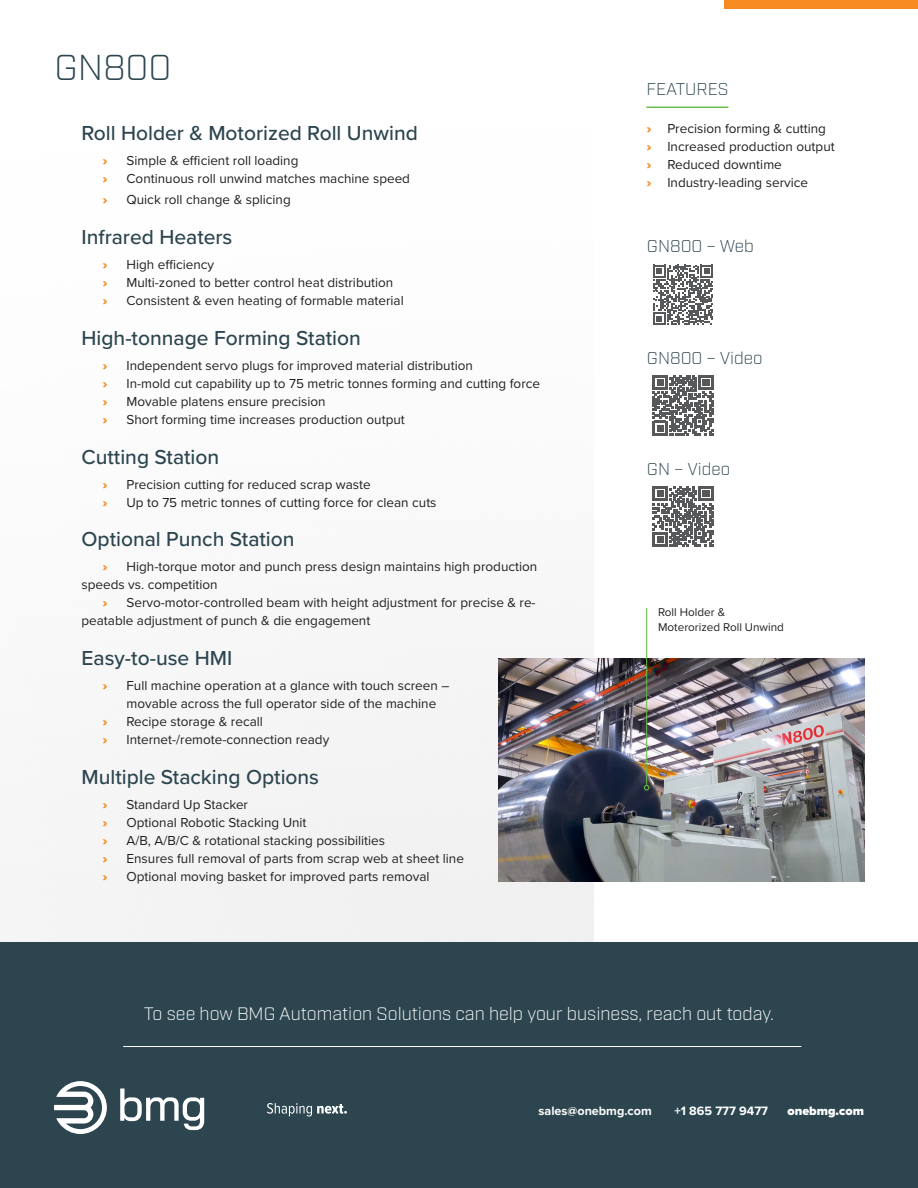
<style>
.page{position:relative;width:918px;height:1188px;background:#fff}
.page>*{position:absolute;margin:0;border:0;box-sizing:border-box;transform-origin:0 0}
.t1{font:300 36px "Industry";color:#2c454f}
.Subhead_1{font:500 21px "Proxima Nova";color:#2c454f}
.Subhead_1-2{font:300 18px "Industry";color:#fff}
.Features_Options{font:300 17.1px "Industry";color:#2c454f}
.Body_Copy{font:13.5px/18px "Proxima Nova";color:#231f20}
.Body_Copy-2{font:900 13.5px "Proxima Nova";color:#f68c21}
.t2{font:700 12.6px "Proxima Nova";color:#fff}
.t3{font:900 12.6px "Proxima Nova";color:#fff}
.Body_Copy-3{font:11.7px/15px "Proxima Nova";color:#231f20}
.s1{font-weight:900;color:#f68c21}
</style>
<div class="page">
<div style="left:0;top:658px;width:595px;height:285px;background:#f4f4f4"></div>
<hr style="left:646px;top:107px;width:82px;height:1px;background:#65bc46">
<div style="left:0;top:943px;width:918px;height:245px;background:#2c454f"></div>
<div style="left:724px;top:0;width:194px;height:9px;background:#f68c21"></div>
<svg style="left:267px;top:1103px;width:80px;height:14px"></svg>
<svg style="left:120px;top:1089px;width:84px;height:41px"></svg>
<svg style="left:54px;top:1081px;width:53px;height:53px"></svg>
<hr style="left:123px;top:1046px;width:678px;height:1px;background:#fff">
<img style="left:498px;top:659px;width:366px;height:222px">
<hr style="left:646px;top:608px;width:1px;height:177px;background:#65bc46">
<svg style="left:644px;top:785px;width:5px;height:5px"></svg>
<svg style="left:653px;top:265px;width:60px;height:60px"></svg>
<svg style="left:653px;top:375px;width:60px;height:60px"></svg>
<svg style="left:653px;top:486px;width:60px;height:61px"></svg>
<p class="t1" style="left:55px;top:46px;width:119px">GN800</p>
<p class="Subhead_1" style="left:82px;top:118px;width:338px">Roll Holder &amp; Motorized Roll Unwind</p>
<p class="Body_Copy-2" style="left:103px;top:151px;width:7px">›</p>
<p class="Body_Copy" style="left:127px;top:151px;width:173px">Simple &amp; efficient roll loading</p>
<p class="Body_Copy-2" style="left:103px;top:169px;width:7px">›</p>
<p class="Body_Copy" style="left:127px;top:169px;width:285px">Continuous roll unwind matches machine speed</p>
<p class="Body_Copy-2" style="left:103px;top:190px;width:7px">›</p>
<p class="Body_Copy" style="left:127px;top:190px;width:166px">Quick roll change &amp; splicing</p>
<p class="Subhead_1" style="left:82px;top:221px;width:152px">Infrared Heaters</p>
<p class="Body_Copy-2" style="left:103px;top:255px;width:7px">›</p>
<p class="Body_Copy" style="left:127px;top:255px;width:89px">High efficiency</p>
<p class="Body_Copy-2" style="left:103px;top:273px;width:7px">›</p>
<p class="Body_Copy" style="left:127px;top:273px;width:268px">Multi-zoned to better control heat distribution</p>
<p class="Body_Copy-2" style="left:103px;top:291px;width:7px">›</p>
<p class="Body_Copy" style="left:127px;top:291px;width:279px">Consistent &amp; even heating of formable material</p>
<p class="Subhead_1" style="left:82px;top:322px;width:281px">High-tonnage Forming Station</p>
<p class="Body_Copy-2" style="left:103px;top:355px;width:7px">›</p>
<p class="Body_Copy" style="left:127px;top:356px;width:348px">Independent servo plugs for improved material distribution</p>
<p class="Body_Copy-2" style="left:103px;top:373px;width:7px">›</p>
<p class="Body_Copy" style="left:127px;top:374px;width:415px">In-mold cut capability up to 75 metric tonnes forming and cutting force</p>
<p class="Body_Copy-2" style="left:103px;top:391px;width:7px">›</p>
<p class="Body_Copy" style="left:127px;top:392px;width:201px">Movable platens ensure precision</p>
<p class="Body_Copy-2" style="left:103px;top:409px;width:7px">›</p>
<p class="Body_Copy" style="left:127px;top:410px;width:280px">Short forming time increases production output</p>
<p class="Subhead_1" style="left:82px;top:441px;width:139px">Cutting Station</p>
<p class="Body_Copy-2" style="left:103px;top:474px;width:7px">›</p>
<p class="Body_Copy" style="left:127px;top:475px;width:246px">Precision cutting for reduced scrap waste</p>
<p class="Body_Copy-2" style="left:103px;top:492px;width:7px">›</p>
<p class="Body_Copy" style="left:127px;top:493px;width:312px">Up to 75 metric tonnes of cutting force for clean cuts</p>
<p class="Subhead_1" style="left:82px;top:524px;width:215px">Optional Punch Station</p>
<p class="Body_Copy-2" style="left:103px;top:557px;width:7px">›</p>
<p class="Body_Copy" style="left:82px;top:557px;width:457px;text-indent:45px">High-torque motor and punch press design maintains high production speeds vs. competition</p>
<p class="Body_Copy-2" style="left:103px;top:593px;width:7px">›</p>
<p class="Body_Copy" style="left:82px;top:593px;width:456px;text-indent:45px">Servo-motor-controlled beam with height adjustment for precise &amp; re&shy;peatable adjustment of punch &amp; die engagement</p>
<p class="Subhead_1" style="left:82px;top:643px;width:152px">Easy-to-use HMI</p>
<p class="Body_Copy-2" style="left:103px;top:676px;width:7px">›</p>
<p class="Body_Copy" style="left:127px;top:676px;width:324px">Full machine operation at a glance with touch screen – movable across the full operator side of the machine</p>
<p class="Body_Copy-2" style="left:103px;top:712px;width:7px">›</p>
<p class="Body_Copy" style="left:127px;top:712px;width:138px">Recipe storage &amp; recall</p>
<p class="Body_Copy-2" style="left:103px;top:730px;width:7px">›</p>
<p class="Body_Copy" style="left:127px;top:730px;width:204px">Internet-/remote-connection ready</p>
<p class="Subhead_1" style="left:82px;top:761px;width:239px">Multiple Stacking Options</p>
<p class="Body_Copy-2" style="left:103px;top:795px;width:7px">›</p>
<p class="Body_Copy" style="left:127px;top:795px;width:123px">Standard Up Stacker</p>
<p class="Body_Copy-2" style="left:103px;top:813px;width:7px">›</p>
<p class="Body_Copy" style="left:127px;top:813px;width:182px">Optional Robotic Stacking Unit</p>
<p class="Body_Copy-2" style="left:103px;top:831px;width:7px">›</p>
<p class="Body_Copy" style="left:127px;top:831px;width:260px">A/B, A/B/C &amp; rotational stacking possibilities</p>
<p class="Body_Copy-2" style="left:103px;top:849px;width:7px">›</p>
<p class="Body_Copy" style="left:127px;top:849px;width:339px">Ensures full removal of parts from scrap web at sheet line</p>
<p class="Body_Copy-2" style="left:103px;top:867px;width:7px">›</p>
<p class="Body_Copy" style="left:127px;top:867px;width:304px">Optional moving basket for improved parts removal</p>
<p class="Features_Options" style="left:646px;top:78px;width:84px">FEATURES</p>
<p class="Body_Copy" style="left:646px;top:119px;width:181px"><span class="s1">›</span> Precision forming &amp; cutting</p>
<p class="Body_Copy" style="left:646px;top:137px;width:190px"><span class="s1">›</span> Increased production output</p>
<p class="Body_Copy" style="left:646px;top:155px;width:137px"><span class="s1">›</span> Reduced downtime</p>
<p class="Body_Copy" style="left:646px;top:173px;width:163px"><span class="s1">›</span> Industry-leading service</p>
<p class="Features_Options" style="left:647px;top:236px;width:108px">GN800 – Web</p>
<p class="Features_Options" style="left:647px;top:348px;width:117px">GN800 – Video</p>
<p class="Features_Options" style="left:647px;top:459px;width:85px">GN – Video</p>
<p class="Body_Copy-3" style="left:658px;top:604px;width:127px">Roll Holder &amp;<br>Moterorized Roll Unwind</p>
<p class="Subhead_1-2" style="left:144px;top:1003px;width:632px">To see how BMG Automation Solutions can help your business, reach out today.</p>
<p class="t2" style="left:539px;top:1101px;width:115px">sales@onebmg.com</p>
<p class="t2" style="left:674px;top:1101px;width:95px">+1 865 777 9477</p>
<p class="t3" style="left:787px;top:1101px;width:78px">onebmg.com</p>
</div>
